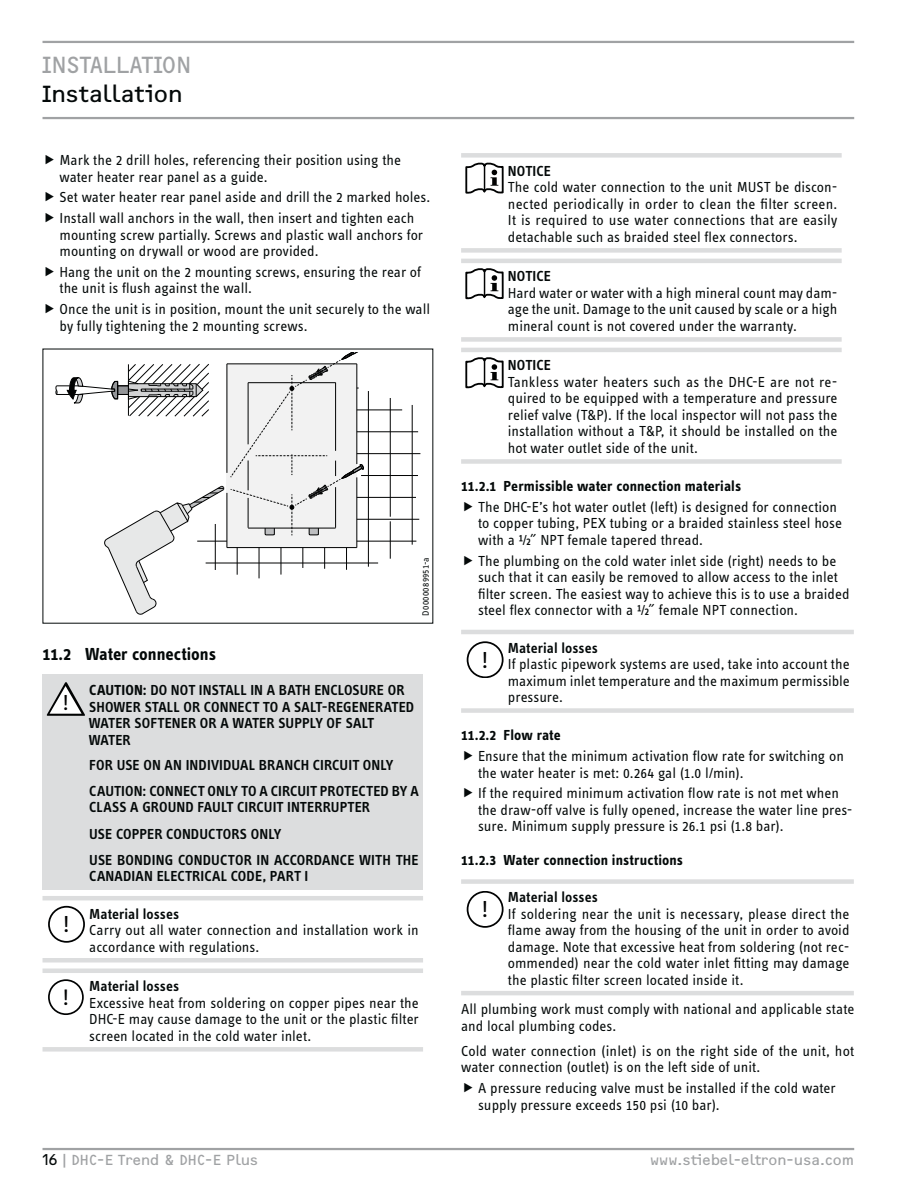
<style>
.page{position:relative;width:918px;height:1188px;background:#fff}
.page>*{position:absolute;margin:0;border:0;box-sizing:border-box;transform-origin:0 0}
.t1{font:24px "F2 FOCR Bczyk Com";letter-spacing:-.015em;color:#a0a2a4}
.t2{font:24px "F2 FOCR Bczyk Com";color:#040909}
.t3{font:24px "STE Info Text";color:#010202}
.t4{font:23.25px "STE Info Text";color:#010202}
.t5{font:22.5px "STE Info Text";color:#010202}
.t6{font:700 18px "STE Info Text";color:#040909}
.t7{font:15px/16.5px "STE Info Text";color:#040909}
.t8{font:600 15px/16.5px "STE Info Text";letter-spacing:.005em;color:#040909}
.t9{font:700 15px "STE Info Text";letter-spacing:.005em;color:#040909}
.t10{font:15px "F2 FOCR Bczyk Com";color:#a0a2a4}
.t11{font:9.45px "STE Info Text";letter-spacing:.035em;color:#040909}
.s1{font-weight:700}
.s2{color:#040909}
</style>
<div class="page">
<hr style="left:43px;top:41px;width:811px;height:2px;background:#a0a2a4">
<hr style="left:43px;top:117px;width:811px;height:2px;background:#a0a2a4">
<hr style="left:43px;top:1148px;width:811px;height:2px;background:#a0a2a4">
<hr style="left:206px;top:563px;width:172px;height:1px;background:#010202">
<hr style="left:368px;top:391px;width:1px;height:176px;background:#010202">
<hr style="left:361px;top:475px;width:57px;height:1px;background:#010202">
<hr style="left:412px;top:405px;width:1px;height:140px;background:#010202">
<hr style="left:357px;top:519px;width:62px;height:1px;background:#010202">
<hr style="left:357px;top:541px;width:59px;height:1px;background:#010202">
<hr style="left:390px;top:398px;width:1px;height:119px;background:#010202">
<hr style="left:390px;top:521px;width:1px;height:38px;background:#010202">
<hr style="left:357px;top:410px;width:45px;height:1px;background:#010202">
<hr style="left:357px;top:431px;width:61px;height:1px;background:#010202">
<hr style="left:357px;top:453px;width:63px;height:1px;background:#010202">
<hr style="left:357px;top:497px;width:59px;height:1px;background:#010202">
<svg style="left:55px;top:352px;width:310px;height:263px"></svg>
<hr style="left:248px;top:382px;width:88px;height:1px;background:#010202">
<hr style="left:248px;top:528px;width:88px;height:1px;background:#010202">
<div style="left:43px;top:675px;width:380px;height:215px;background:#dcddde"></div>
<svg style="left:47px;top:682px;width:38px;height:34px"></svg>
<hr style="left:43px;top:896px;width:380px;height:4px;background:#dcddde">
<div style="left:43px;top:958px;width:380px;height:5px;background:#dcddde"></div>
<div style="left:48px;top:906px;width:37px;height:37px;border:2px solid #010202;border-radius:50%"></div>
<hr style="left:43px;top:969px;width:380px;height:4px;background:#dcddde">
<div style="left:43px;top:1047px;width:380px;height:5px;background:#dcddde"></div>
<div style="left:48px;top:979px;width:36px;height:36px;border:2px solid #010202;border-radius:50%"></div>
<div style="left:461px;top:153px;width:381px;height:5px;background:#dcddde"></div>
<div style="left:461px;top:248px;width:381px;height:5px;background:#dcddde"></div>
<svg style="left:465px;top:162px;width:39px;height:32px"></svg>
<hr style="left:461px;top:259px;width:381px;height:4px;background:#dcddde">
<div style="left:461px;top:337px;width:381px;height:5px;background:#dcddde"></div>
<svg style="left:465px;top:268px;width:39px;height:32px"></svg>
<hr style="left:461px;top:348px;width:381px;height:4px;background:#dcddde">
<div style="left:461px;top:459px;width:381px;height:5px;background:#dcddde"></div>
<svg style="left:465px;top:357px;width:39px;height:32px"></svg>
<hr style="left:461px;top:630px;width:393px;height:4px;background:#dcddde">
<div style="left:461px;top:708px;width:393px;height:5px;background:#dcddde"></div>
<div style="left:467px;top:642px;width:37px;height:36px;border:2px solid #010202;border-radius:50%"></div>
<div style="left:461px;top:879px;width:393px;height:5px;background:#dcddde"></div>
<hr style="left:461px;top:991px;width:393px;height:4px;background:#dcddde">
<div style="left:467px;top:892px;width:37px;height:35px;border:2px solid #010202;border-radius:50%"></div>
<h1 class="t1" style="left:43px;top:56px;width:151px">INSTALLATION</h1>
<h1 class="t2" style="left:42px;top:85px;width:141px">Installation</h1>
<p class="t7" style="left:60px;top:153px;width:343px">Mark the 2 drill holes, referencing their position using the water heater rear panel as a guide.</p>
<p class="t7" style="left:60px;top:189px;width:372px;line-height:20.7px">Set water heater rear panel aside and drill the 2 marked holes.<br>Install wall anchors in the wall, then insert and tighten each</p>
<p class="t7" style="left:60px;top:228px;width:365px">mounting screw partially. Screws and plastic wall anchors for mounting on drywall or wood are provided.</p>
<p class="t7" style="left:60px;top:265px;width:363px">Hang the unit on the 2 mounting screws, ensuring the rear of the unit is flush against the wall.</p>
<p class="t7" style="left:60px;top:302px;width:372px">Once the unit is in position, mount the unit securely to the wall by fully tightening the 2 mounting screws.</p>
<p class="t11" style="left:422px;top:616px;width:60px;rotate:-90deg">D0000089951-a</p>
<p class="t6" style="left:43px;top:648px;width:175px">11.2 Water connections</p>
<h3 class="t5" style="left:63px;top:695px;width:8px">!</h3>
<p class="t8" style="left:89px;top:684px;width:327px"><span class="s1">CAUTION:</span> DO NOT INSTALL IN A BATH ENCLOSURE OR SHOWER STALL OR CONNECT TO A SALT-REGENERATED WATER SOFTENER OR A WATER SUPPLY OF SALT WATER</p>
<p class="t8" style="left:89px;top:754px;width:331px;line-height:25.5px">FOR USE ON AN INDIVIDUAL BRANCH CIRCUIT ONLY<br>CAUTION: CONNECT ONLY TO A CIRCUIT PROTECTED BY A</p>
<p class="t8" style="left:89px;top:795px;width:282px;line-height:27px">CLASS A GROUND FAULT CIRCUIT INTERRUPTER<br>USE COPPER CONDUCTORS ONLY</p>
<p class="t8" style="left:89px;top:853px;width:331px">USE BONDING CONDUCTOR IN ACCORDANCE WITH THE<br>CANADIAN ELECTRICAL CODE, PART I</p>
<h1 class="t3" style="left:63px;top:915px;width:9px">!</h1>
<p class="t8" style="left:89px;top:907px;width:91px">Material losses</p>
<p class="t7" style="left:89px;top:924px;width:331px">Carry out all water connection and installation work in accordance with regulations.</p>
<h2 class="t4" style="left:62px;top:988px;width:8px">!</h2>
<p class="t8" style="left:89px;top:980px;width:91px">Material losses</p>
<p class="t7" style="left:89px;top:996px;width:331px;text-align:justify">Excessive heat from soldering on copper pipes near the DHC-E may cause damage to the unit or the plastic filter screen located in the cold water inlet.</p>
<p class="t8" style="left:508px;top:164px;width:45px">NOTICE</p>
<p class="t7" style="left:508px;top:181px;width:331px;text-align:justify">The cold water connection to the unit MUST be discon&shy;nected periodically in order to clean the filter screen.<br>It is required to use water connections that are easily detachable such as braided steel flex connectors.</p>
<p class="t8" style="left:508px;top:270px;width:45px">NOTICE</p>
<p class="t7" style="left:508px;top:286px;width:331px;text-align:justify">Hard water or water with a high mineral count may dam&shy;age the unit. Damage to the unit caused by scale or a high mineral count is not covered under the warranty.</p>
<p class="t8" style="left:508px;top:359px;width:45px">NOTICE</p>
<p class="t7" style="left:508px;top:375px;width:331px;text-align:justify">Tankless water heaters such as the DHC-E are not re&shy;quired to be equipped with a temperature and pressure relief valve (T&amp;P). If the local inspector will not pass the installation without a T&amp;P, it should be installed on the hot water outlet side of the unit.</p>
<p class="t9" style="left:461px;top:481px;width:282px">11.2.1 Permissible water connection materials</p>
<p class="t7" style="left:478px;top:500px;width:365px">The DHC-E’s hot water outlet (left) is designed for connection to copper tubing, PEX tubing or a braided stainless steel hose with a ½˝ NPT female tapered thread.</p>
<p class="t7" style="left:478px;top:554px;width:373px">The plumbing on the cold water inlet side (right) needs to be such that it can easily be removed to allow access to the inlet filter screen. The easiest way to achieve this is to use a braided steel flex connector with a ½˝ female NPT connection.</p>
<h1 class="t3" style="left:481px;top:651px;width:9px">!</h1>
<p class="t8" style="left:508px;top:641px;width:91px">Material losses</p>
<p class="t7" style="left:508px;top:657px;width:343px;text-align:justify">If plastic pipework systems are used, take into account the maximum inlet temperature and the maximum permissible pressure.</p>
<p class="t9" style="left:461px;top:730px;width:101px">11.2.2 Flow rate</p>
<p class="t7" style="left:478px;top:749px;width:367px">Ensure that the minimum activation flow rate for switching on the water heater is met: 0.264 gal (1.0 l/min).</p>
<p class="t7" style="left:478px;top:787px;width:376px">If the required minimum activation flow rate is not met when the draw-off valve is fully opened, increase the water line pres&shy;sure. Minimum supply pressure is 26.1 psi (1.8 bar).</p>
<p class="t9" style="left:461px;top:854px;width:223px">11.2.3 Water connection instructions</p>
<h1 class="t3" style="left:481px;top:900px;width:9px">!</h1>
<p class="t8" style="left:508px;top:890px;width:91px">Material losses</p>
<p class="t7" style="left:508px;top:907px;width:343px;text-align:justify">If soldering near the unit is necessary, please direct the flame away from the housing of the unit in order to avoid damage. Note that excessive heat from soldering (not rec&shy;ommended) near the cold water inlet fitting may damage the plastic filter screen located inside it.</p>
<p class="t7" style="left:461px;top:1003px;width:395px">All plumbing work must comply with national and applicable state and local plumbing codes.</p>
<p class="t7" style="left:461px;top:1044px;width:395px">Cold water connection (inlet) is on the right side of the unit, hot water connection (outlet) is on the left side of unit.</p>
<p class="t7" style="left:478px;top:1081px;width:359px">A pressure reducing valve must be installed if the cold water supply pressure exceeds 150 psi (10 bar).</p>
<p class="t10" style="left:43px;top:1154px;width:217px"><span class="s2">16</span> | DHC-E Trend &amp; DHC-E Plus</p>
<p class="t10" style="left:650px;top:1154px;width:206px">www.stiebel-eltron-usa.com</p>
</div>
